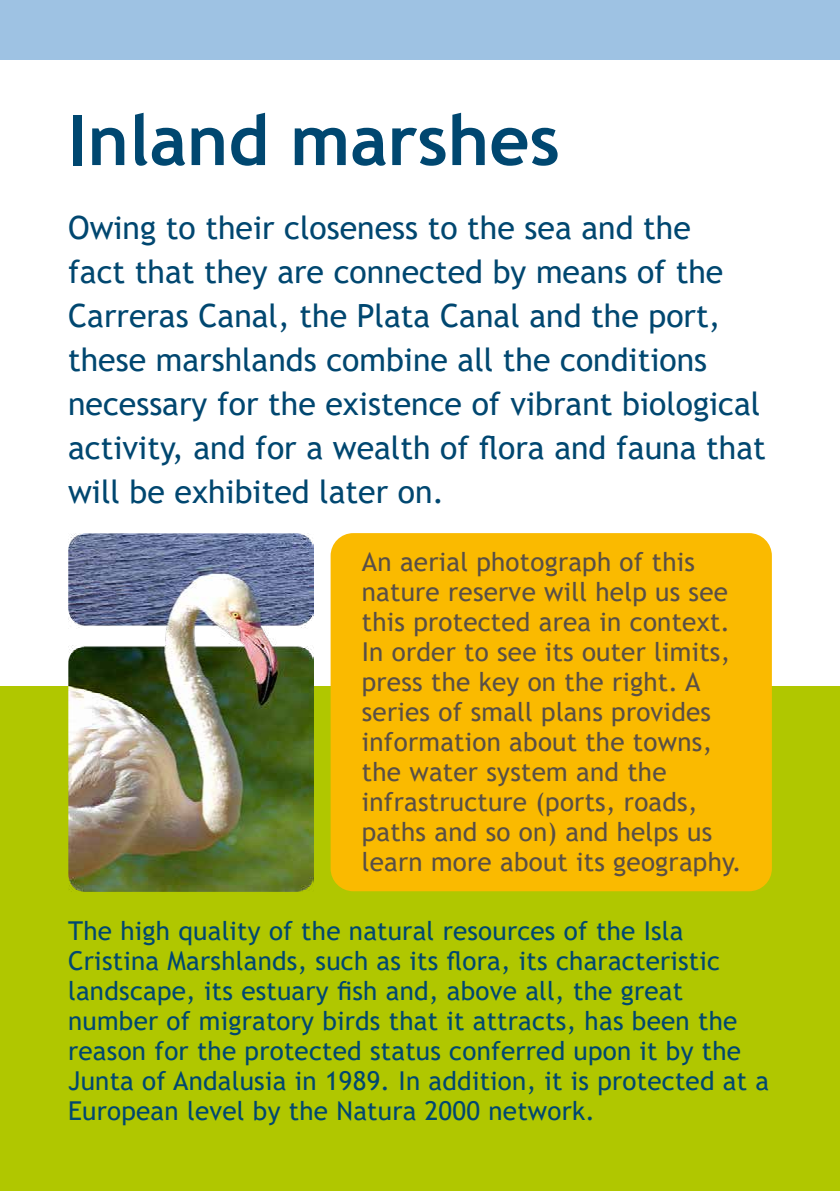
<style>
.page{position:relative;width:840px;height:1191px;background:#fff}
.page>*{position:absolute;margin:0;border:0;box-sizing:border-box;transform-origin:0 0}
.t1{font:700 70px "Trebuchet MS";color:#004770}
.t2{font:32px/44px "Trebuchet MS";color:#004770}
.t3{font:26px/30px "Trebuchet MS";letter-spacing:.01em;color:#004770}
.t4{font:26px/30px "Trebuchet MS";letter-spacing:.01em;color:#594f47}
</style>
<div class="page">
<div style="left:0;top:0;width:839px;height:60px;background:#9ec2e3"></div>
<div style="left:0;top:686px;width:839px;height:505px;background:#b0c700"></div>
<div style="left:330px;top:533px;width:441px;height:358px;background:#faba00;border-radius:23px"></div>
<img style="left:68px;top:533px;width:245px;height:358px">
<h1 class="t1" style="left:68px;top:96px;width:493px">Inland marshes</h1>
<p class="t2" style="left:68px;top:205px;width:699px">Owing to their closeness to the sea and the<br>fact that they are connected by means of the Carreras Canal, the Plata Canal and the port, these marshlands combine all the conditions necessary for the existence of vibrant biological activity, and for a wealth of flora and fauna that will be exhibited later on.</p>
<p class="t4" style="left:361px;top:546px;width:381px">An aerial photograph of this nature reserve will help us see this protected area in context.<br>In order to see its outer limits, press the key on the right. A series of small plans provides information about the towns, the water system and the infrastructure (ports, roads, paths and so on) and helps us learn more about its geography.</p>
<p class="t3" style="left:68px;top:915px;width:702px">The high quality of the natural resources of the Isla Cristina Marshlands, such as its flora, its characteristic landscape, its estuary fish and, above all, the great number of migratory birds that it attracts, has been the reason for the protected status conferred upon it by the Junta of Andalusia in 1989. In addition, it is protected at a European level by the Natura 2000 network.</p>
</div>
